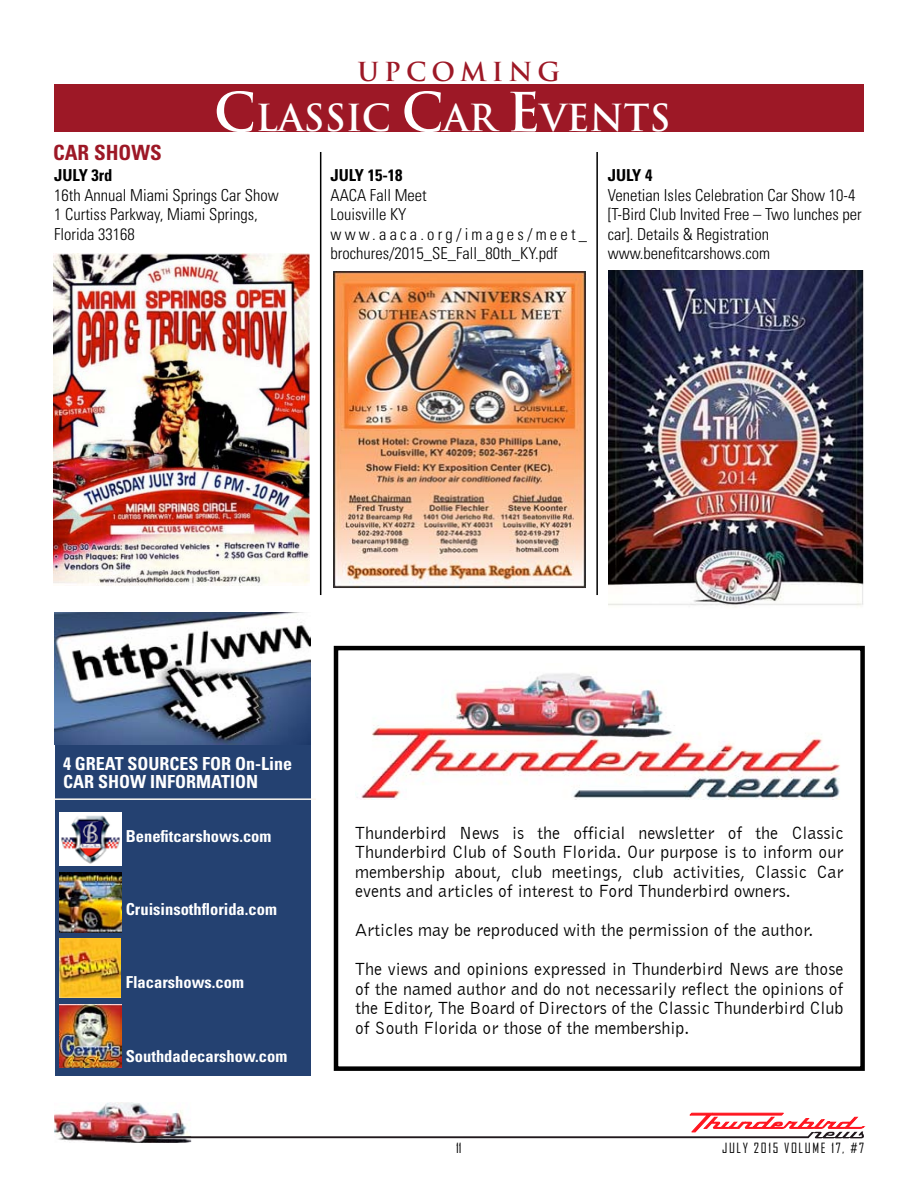
<style>
.page{position:relative;width:918px;height:1188px;background:#fff}
.page>*{position:absolute;margin:0;border:0;box-sizing:border-box;transform-origin:0 0}
.t1{font:700 36.3px "Trajan Pro";color:#fff}
.t2{font:700 25.5px "Trajan Pro";letter-spacing:.2em;color:#9d1826}
.t3{font:700 condensed 21px "Univers";color:#9d1826}
.t4{font:18px/19.5px "Bell Gothic BT";color:#000;text-align:justify}
.t5{font:700 condensed 18px/18px "Univers";color:#fff}
.t6{font:300 condensed 16.5px/19.5px "Univers";color:#000}
.t7{font:700 condensed 16.5px "Univers";color:#fff}
.t8{font:700 condensed 16.5px "Univers";color:#000}
.t9{font:13.5px "Agency FB";letter-spacing:.12em;color:#000}
.s1{font-size:52.5px}
</style>
<div class="page">
<svg style="left:191px;top:1113px;width:674px;height:25px"></svg>
<img style="left:54px;top:1102px;width:137px;height:41px">
<img style="left:116px;top:1136px;width:75px;height:2px">
<div style="left:55px;top:620px;width:256px;height:455px;background:#244171"></div>
<img style="left:55px;top:612px;width:256px;height:132px">
<img style="left:53px;top:253px;width:257px;height:333px">
<img style="left:608px;top:271px;width:256px;height:336px">
<div style="left:54px;top:84px;width:810px;height:48px;background:#9d1826"></div>
<img style="left:59px;top:812px;width:63px;height:53px">
<img style="left:59px;top:872px;width:63px;height:60px">
<img style="left:59px;top:939px;width:62px;height:58px">
<img style="left:59px;top:1005px;width:62px;height:63px">
<hr style="left:320px;top:152px;width:1px;height:443px;background:#000">
<hr style="left:596px;top:152px;width:2px;height:443px;background:#000">
<hr style="left:54px;top:798px;width:262px;height:2px;background:#fcf7ef">
<img style="left:334px;top:272px;width:252px;height:316px">
<img style="left:355px;top:673px;width:485px;height:126px">
<div style="left:334px;top:646px;width:531px;height:425px;border:4px solid #000"></div>
<h2 class="t2" style="left:357px;top:56px;width:204px">UPCOMING</h2>
<p class="t3" style="left:53px;top:140px;width:110px">CAR SHOWS</p>
<h1 class="t1" style="left:214px;top:96px;width:458px"><span class="s1">C</span>LASSIC <span class="s1">C</span>AR <span class="s1">E</span>VENTS</h1>
<p class="t8" style="left:54px;top:165px;width:60px">JULY 3rd</p>
<p class="t6" style="left:54px;top:185px;width:226px">16th Annual Miami Springs Car Show<br>1 Curtiss Parkway, Miami Springs,<br>Florida 33168</p>
<p class="t8" style="left:331px;top:165px;width:74px">JULY 15-18</p>
<p class="t6" style="left:331px;top:185px;width:258px">AACA Fall Meet<br>Louisville KY www.aaca.org/images/meet_ brochures/2015_SE_Fall_80th_KY.pdf</p>
<p class="t8" style="left:608px;top:165px;width:46px">JULY 4</p>
<p class="t6" style="left:608px;top:185px;width:256px">Venetian Isles Celebration Car Show 10-4 [T-Bird Club Invited Free – Two lunches per car]. Details &amp; Registration www.benefitcarshows.com</p>
<p class="t5" style="left:63px;top:755px;width:230px">4 GREAT SOURCES FOR On-Line<br>CAR SHOW INFORMATION</p>
<p class="t7" style="left:126px;top:826px;width:147px">Benefitcarshows.com</p>
<p class="t7" style="left:126px;top:899px;width:153px">Cruisinsothflorida.com</p>
<p class="t7" style="left:126px;top:972px;width:120px">Flacarshows.com</p>
<p class="t7" style="left:126px;top:1046px;width:163px">Southdadecarshow.com</p>
<p class="t4" style="left:355px;top:822px;width:490px">Thunderbird News is the official newsletter of the Classic Thunderbird Club of South Florida. Our purpose is to inform our membership about, club meetings, club activities, Classic Car events and articles of interest to Ford Thunderbird owners.</p>
<p class="t4" style="left:355px;top:910px;width:490px;line-height:39px">Articles may be reproduced with the permission of the author.<br>The views and opinions expressed in Thunderbird News are those</p>
<p class="t4" style="left:355px;top:978px;width:490px">of the named author and do not necessarily reflect the opinions of the Editor, The Board of Directors of the Classic Thunderbird Club of South Florida or those of the membership.</p>
<p class="t9" style="left:456px;top:1140px;width:7px">11</p>
<p class="t9" style="left:722px;top:1140px;width:143px">JULY 2015 VOLUME 17, #7</p>
</div>
